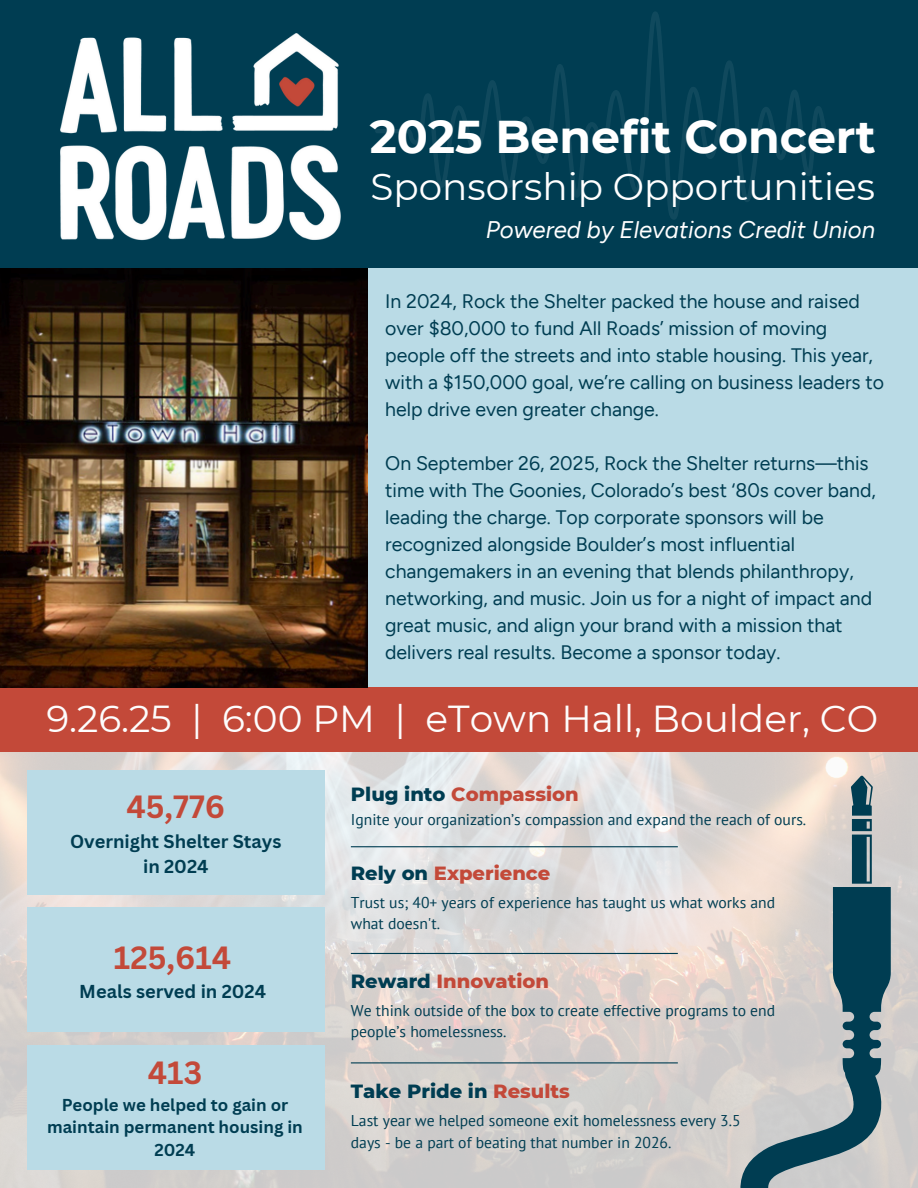
<style>
.page{position:relative;width:918px;height:1188px;background:#fff}
.page>*{position:absolute;margin:0;border:0;box-sizing:border-box;transform-origin:0 0}
.t1{font:700 45.9px "Montserrat";color:#fff}
.t2{font:37.5px "Montserrat";color:#fdfdfd}
.t3{font:37.35px "Montserrat";color:#fff}
.t4{font:700 31.2px "Canva Sans";color:#c34939}
.t5{font:italic 24px "Figtree";color:#fff}
.t6{font:19.5px/27px "Figtree";color:#003d52}
.t7{font:800 19.5px "Montserrat";color:#c34939}
.t8{font:800 19.5px "Montserrat";color:#003d52}
.t9{font:700 18.15px/25.3px "Canva Sans";color:#003d52;text-align:center}
.t10{font:700 16.8px/22.5px "Canva Sans";color:#003d52;text-align:center}
.t11{font:15.6px/21.5px "PT Sans";color:#003d52}
.s1{color:#003d52}
.s2{color:#c34939}
</style>
<div class="page">
<div style="left:0;top:0;width:918px;height:268px;background:#003d52"></div>
<img style="left:60px;top:33px;width:281px;height:208px">
<img style="left:0;top:752px;width:918px;height:436px">
<svg style="left:833px;top:775px;width:57px;height:279px;background:#597a84"></svg>
<div style="left:0;top:268px;width:918px;height:431px;background:#badbe6"></div>
<svg style="left:567px;top:1054px;width:351px;height:134px;background:#b7bcbd"></svg>
<svg style="left:375px;top:12px;width:500px;height:207px"></svg>
<div style="left:0;top:688px;width:918px;height:64px;background:#c34939"></div>
<img style="left:0;top:268px;width:368px;height:420px">
<div style="left:27px;top:770px;width:298px;height:125px;background:#badbe6"></div>
<div style="left:27px;top:907px;width:298px;height:125px;background:#badbe6"></div>
<div style="left:27px;top:1045px;width:298px;height:125px;background:#badbe6"></div>
<hr style="left:351px;top:846px;width:327px;height:1px;background:#003d52">
<hr style="left:351px;top:953px;width:327px;height:1px;background:#003d52">
<hr style="left:351px;top:1062px;width:327px;height:1px;background:#003d52">
<p class="t1" style="left:370px;top:109px;width:507px">2025 Benefit Concert</p>
<h1 class="t3" style="left:371px;top:164px;width:506px">Sponsorship Opportunities</h1>
<p class="t5" style="left:486px;top:215px;width:391px">Powered by Elevations Credit Union</p>
<h2 class="t6" style="left:385px;top:288px;width:501px">In 2024, Rock the Shelter packed the house and raised over $80,000 to fund All Roads’ mission of moving people off the streets and into stable housing. This year, with a $150,000 goal, we’re calling on business leaders to help drive even greater change.</h2>
<h3 class="t6" style="left:385px;top:450px;width:492px">On September 26, 2025, Rock the Shelter returns—this time with The Goonies, Colorado’s best ‘80s cover band, leading the charge. Top corporate sponsors will be recognized alongside Boulder’s most influential changemakers in an evening that blends philanthropy, networking, and music. Join us for a night of impact and great music, and align your brand with a mission that delivers real results. Become a sponsor today.</h3>
<p class="t2" style="left:46px;top:696px;width:833px">9.26.25 | 6:00 PM | eTown Hall, Boulder, CO</p>
<h5 class="t4" style="left:126px;top:785px;width:100px">45,776</h5>
<h5 class="t9" style="left:70px;top:828px;width:213px">Overnight Shelter Stays in 2024</h5>
<h5 class="t4" style="left:114px;top:936px;width:119px">125,614</h5>
<h5 class="t9" style="left:79px;top:978px;width:188px">Meals served in 2024</h5>
<h2 class="t4" style="left:148px;top:1050px;width:56px">413</h2>
<h2 class="t10" style="left:47px;top:1093px;width:257px">People we helped to gain or maintain permanent housing in<br>2024</h2>
<h4 class="t7" style="left:351px;top:782px;width:229px"><span class="s1">Plug into</span> Compassion</h4>
<p class="t11" style="left:351px;top:808px;width:457px">Ignite your organization’s compassion and expand the reach of ours.</p>
<h4 class="t7" style="left:351px;top:861px;width:201px"><span class="s1">Rely on</span> Experience</h4>
<h4 class="t11" style="left:351px;top:891px;width:426px">Trust us; 40+ years of experience has taught us what works and what doesn't.</h4>
<h6 class="t7" style="left:351px;top:969px;width:200px"><span class="s1">Reward</span> Innovation</h6>
<p class="t11" style="left:351px;top:999px;width:426px">We think outside of the box to create effective programs to end people’s homelessness.</p>
<p class="t8" style="left:351px;top:1079px;width:221px">Take Pride in <span class="s2">Results</span></p>
<p class="t11" style="left:351px;top:1110px;width:391px">Last year we helped someone exit homelessness every 3.5 days - be a part of beating that number in 2026.</p>
</div>
